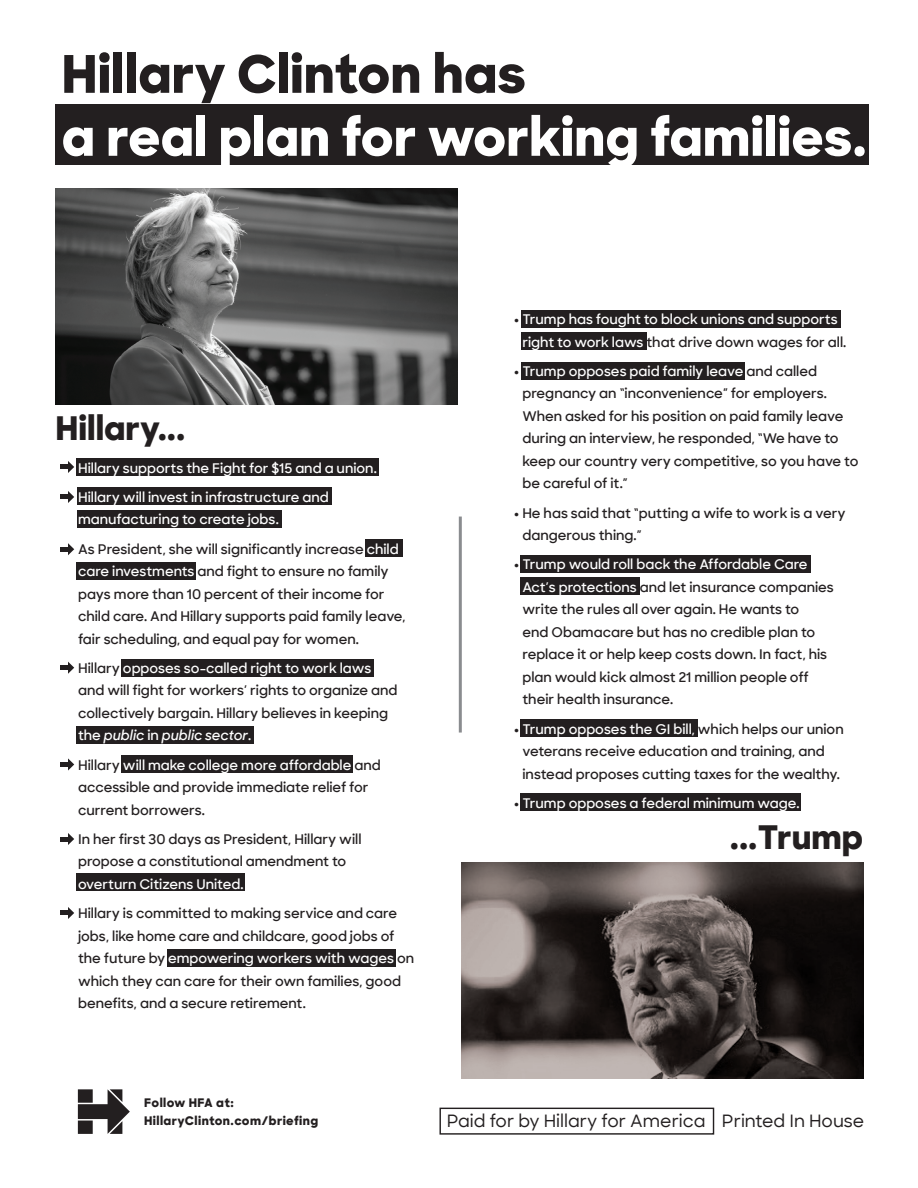
<style>
.page{position:relative;width:918px;height:1188px;background:#fff}
.page>*{position:absolute;margin:0;border:0;box-sizing:border-box;transform-origin:0 0}
.t1{font:800 51.75px "Sharp Unity";color:#fff}
.t2{font:800 51.75px "Sharp Unity";color:#231f20}
.t3{font:800 33px "Sharp Unity";color:#231f20}
.t4{font:500 17.25px "Sharp Unity";color:#231f20}
.t5{font:600 13.5px/22.5px "Sharp Unity";color:#231f20}
.t6{font:600 13.5px/29.2px "Sharp Unity";color:#fff}
.t7{font:800 12px/18px "Sharp Unity";letter-spacing:.035em;color:#231f20}
.s1{color:#fff}
.s2{font-style:italic;color:#fff}
.s3{font-weight:800;color:#231f20}
.s4{color:#231f20}
.s5{font-weight:800}
</style>
<div class="page">
<img style="left:55px;top:188px;width:403px;height:216px">
<img style="left:462px;top:862px;width:402px;height:216px">
<div style="left:55px;top:105px;width:814px;height:60px;background:#231f20"></div>
<div style="left:439px;top:1108px;width:275px;height:27px;border:1px solid #231f20"></div>
<svg style="left:60px;top:461px;width:14px;height:12px"></svg>
<div style="left:60px;top:547px;width:8px;height:5px;background:#231f20"></div>
<svg style="left:68px;top:543px;width:6px;height:12px"></svg>
<div style="left:60px;top:665px;width:8px;height:5px;background:#231f20"></div>
<svg style="left:68px;top:662px;width:6px;height:12px"></svg>
<div style="left:60px;top:762px;width:8px;height:5px;background:#231f20"></div>
<svg style="left:68px;top:758px;width:6px;height:13px"></svg>
<svg style="left:60px;top:833px;width:14px;height:12px"></svg>
<svg style="left:60px;top:907px;width:14px;height:12px"></svg>
<div style="left:77px;top:459px;width:302px;height:17px;background:#231f20"></div>
<div style="left:77px;top:562px;width:119px;height:18px;background:#231f20"></div>
<div style="left:365px;top:539px;width:38px;height:17px;background:#231f20"></div>
<div style="left:122px;top:659px;width:252px;height:18px;background:#231f20"></div>
<div style="left:122px;top:756px;width:231px;height:17px;background:#231f20"></div>
<div style="left:77px;top:874px;width:168px;height:17px;background:#231f20"></div>
<div style="left:167px;top:949px;width:228px;height:17px;background:#231f20"></div>
<div style="left:521px;top:332px;width:125px;height:18px;background:#231f20"></div>
<div style="left:521px;top:362px;width:224px;height:17px;background:#231f20"></div>
<div style="left:520px;top:556px;width:291px;height:17px;background:#231f20"></div>
<div style="left:520px;top:578px;width:120px;height:17px;background:#231f20"></div>
<div style="left:520px;top:720px;width:178px;height:17px;background:#231f20"></div>
<div style="left:521px;top:310px;width:319px;height:18px;background:#231f20"></div>
<hr style="left:459px;top:517px;width:3px;height:216px;background:#8a8c8f">
<svg style="left:60px;top:491px;width:14px;height:12px"></svg>
<div style="left:77px;top:727px;width:177px;height:17px;background:#231f20"></div>
<div style="left:77px;top:510px;width:204px;height:17px;background:#231f20"></div>
<div style="left:77px;top:488px;width:255px;height:17px;background:#231f20"></div>
<div style="left:520px;top:794px;width:281px;height:17px;background:#231f20"></div>
<svg style="left:78px;top:1089px;width:52px;height:45px"></svg>
<h1 class="t2" style="left:62px;top:40px;width:466px">Hillary Clinton has</h1>
<h1 class="t1" style="left:62px;top:103px;width:807px">a real plan for working families.</h1>
<h2 class="t3" style="left:55px;top:406px;width:131px">Hillary...</h2>
<p class="t6" style="left:78px;top:453px;width:300px">Hillary supports the Fight for $15 and a union.<br>Hillary will invest in infrastructure and</p>
<p class="t5" style="left:78px;top:505px;width:322px;line-height:29.2px"><span class="s1">manufacturing to create jobs.<br></span>As President, she will significantly increase <span class="s1">child</span></p>
<p class="t5" style="left:78px;top:560px;width:329px"><span class="s1">care investments</span> and fight to ensure no family pays more than 10 percent of their income for child care. And Hillary supports paid family leave, fair scheduling, and equal pay for women.</p>
<p class="t5" style="left:78px;top:657px;width:321px">Hillary <span class="s1">opposes so-called right to work laws </span>and will fight for workers’ rights to organize and collectively bargain. Hillary believes in keeping <span class="s1">the</span> <span class="s2">public</span> <span class="s1">in</span> <span class="s2">public sector</span><span class="s1">.</span></p>
<p class="t5" style="left:78px;top:753px;width:304px">Hillary <span class="s1">will make college more affordable</span> and accessible and provide immediate relief for current borrowers.</p>
<p class="t5" style="left:78px;top:828px;width:285px">In her first 30 days as President, Hillary will propose a constitutional amendment to</p>
<p class="t6" style="left:78px;top:869px;width:167px">overturn Citizens United.</p>
<p class="t5" style="left:78px;top:902px;width:338px">Hillary is committed to making service and care jobs, like home care and childcare, good jobs of the future by <span class="s1">empowering workers with wages</span> on which they can care for their own families, good benefits, and a secure retirement.</p>
<p class="t6" style="left:522px;top:308px;width:325px;line-height:22.5px;text-indent:-9px"><span class="s3">•</span> Trump has fought to block unions and supports right to work laws <span class="s4">that drive down wages for all.</span></p>
<p class="t5" style="left:522px;top:360px;width:338px;text-indent:-9px"><span class="s5">•</span> <span class="s1">Trump opposes paid family leave</span> and called pregnancy an “inconvenience” for employers.<br>When asked for his position on paid family leave during an interview, he responded, “We have to keep our country very competitive, so you have to be careful of it.”</p>
<p class="t5" style="left:522px;top:501px;width:325px;text-indent:-9px"><span class="s5">•</span> He has said that “putting a wife to work is a very dangerous thing.”</p>
<p class="t5" style="left:522px;top:553px;width:313px;text-indent:-9px"><span class="s5">•</span> <span class="s1">Trump would roll back the Affordable Care Act’s protections</span> and let insurance companies write the rules all over again. He wants to<br>end Obamacare but has no credible plan to replace it or help keep costs down. In fact, his plan would kick almost 21 million people off their health insurance.</p>
<p class="t5" style="left:522px;top:717px;width:323px;text-indent:-9px"><span class="s5">•</span> <span class="s1">Trump opposes the GI bill,</span> which helps our union veterans receive education and training, and instead proposes cutting taxes for the wealthy.</p>
<p class="t6" style="left:514px;top:788px;width:287px"><span class="s3">•</span> Trump opposes a federal minimum wage.</p>
<h2 class="t3" style="left:730px;top:815px;width:135px">...Trump</h2>
<p class="t7" style="left:144px;top:1093px;width:175px">Follow HFA at:<br>HillaryClinton.com/briefing</p>
<p class="t4" style="left:447px;top:1110px;width:419px">Paid for by Hillary for America Printed In House</p>
</div>
